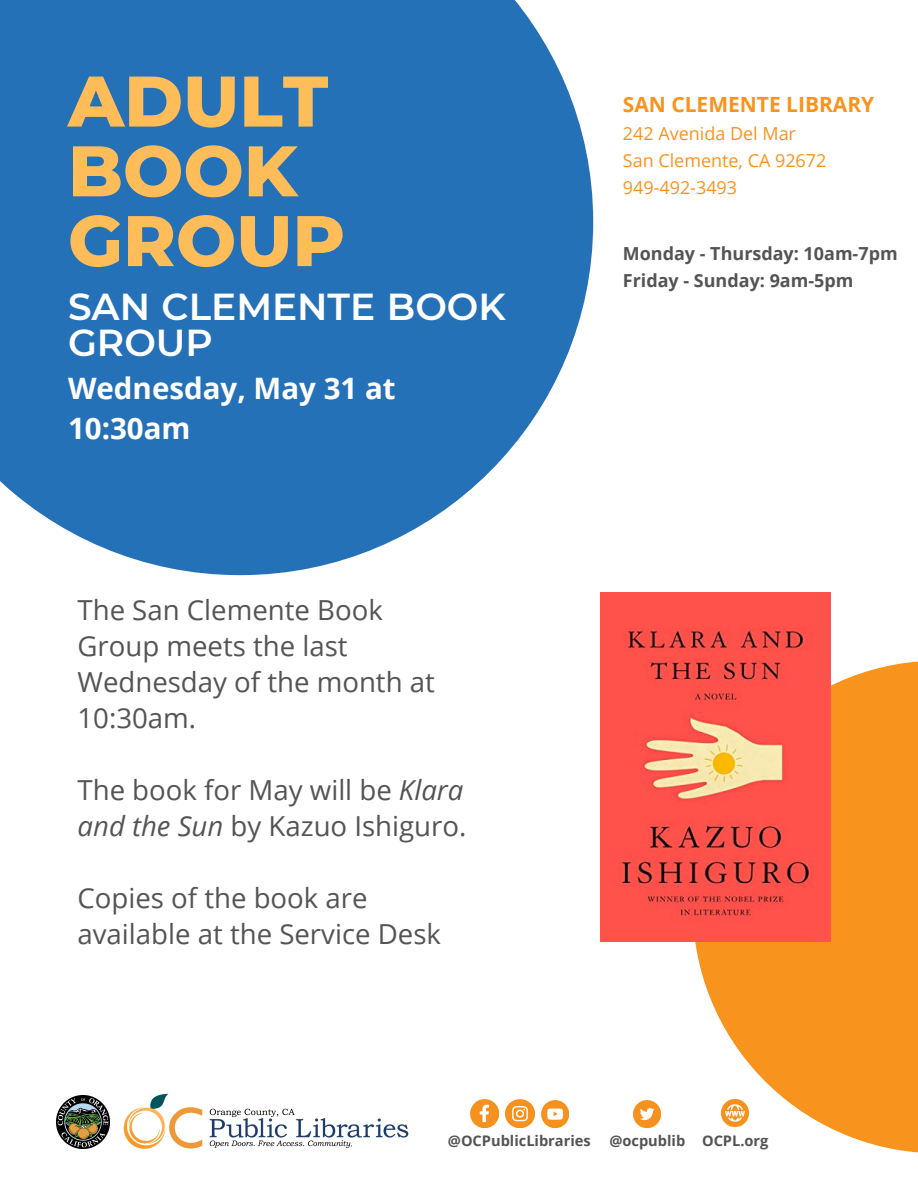
<style>
.page{position:relative;width:918px;height:1188px;background:#fff}
.page>*{position:absolute;margin:0;border:0;box-sizing:border-box;transform-origin:0 0}
.t1{font:800 71.4px/69.8px "Montserrat";color:#ffbd59}
.t2{font:600 37.5px/36px "Montserrat";color:#fff}
.t3{font:700 29.55px/40.5px "Open Sans";color:#fff}
.t4{font:27.6px/36px "Open Sans";color:#545454}
.t5{font:700 21px "Open Sans";color:#f8931e}
.t6{font:18px/27px "Open Sans";color:#f8931e}
.t7{font:700 18px/27px "Open Sans";color:#545454}
.t8{font:700 14.55px "Open Sans";color:#545454}
.s1{font-style:italic}
</style>
<div class="page">
<svg style="left:0;top:0;width:593px;height:575px;background:#3e81bf"></svg>
<svg style="left:695px;top:655px;width:223px;height:498px;fill:#f8931e"></svg>
<img style="left:57px;top:1096px;width:52px;height:53px">
<img style="left:124px;top:1093px;width:285px;height:55px">
<img style="left:506px;top:1100px;width:28px;height:28px">
<img style="left:470px;top:1100px;width:29px;height:28px">
<img style="left:541px;top:1101px;width:27px;height:27px">
<img style="left:634px;top:1101px;width:27px;height:27px">
<img style="left:722px;top:1100px;width:27px;height:27px">
<img style="left:601px;top:593px;width:229px;height:349px">
<h1 class="t1" style="left:68px;top:66px;width:279px">ADULT<br>BOOK<br>GROUP</h1>
<h2 class="t2" style="left:68px;top:288px;width:439px">SAN CLEMENTE BOOK<br>GROUP</h2>
<p class="t3" style="left:68px;top:367px;width:329px">Wednesday, May 31 at<br>10:30am</p>
<p class="t4" style="left:78px;top:592px;width:359px">The San Clemente Book<br>Group meets the last<br>Wednesday of the month at<br>10:30am.</p>
<p class="t4" style="left:78px;top:772px;width:390px">The book for May will be <span class="s1">Klara and the Sun</span> by Kazuo Ishiguro.</p>
<p class="t4" style="left:78px;top:880px;width:365px">Copies of the book are available at the Service Desk</p>
<p class="t5" style="left:623px;top:89px;width:253px">SAN CLEMENTE LIBRARY</p>
<p class="t6" style="left:623px;top:119px;width:205px">242 Avenida Del Mar<br>San Clemente, CA 92672<br>949-492-3493</p>
<p class="t7" style="left:623px;top:240px;width:276px">Monday - Thursday: 10am-7pm<br>Friday - Sunday: 9am-5pm</p>
<p class="t8" style="left:448px;top:1130px;width:144px">@OCPublicLibraries</p>
<p class="t8" style="left:609px;top:1131px;width:161px">@ocpublib OCPL.org</p>
</div>
